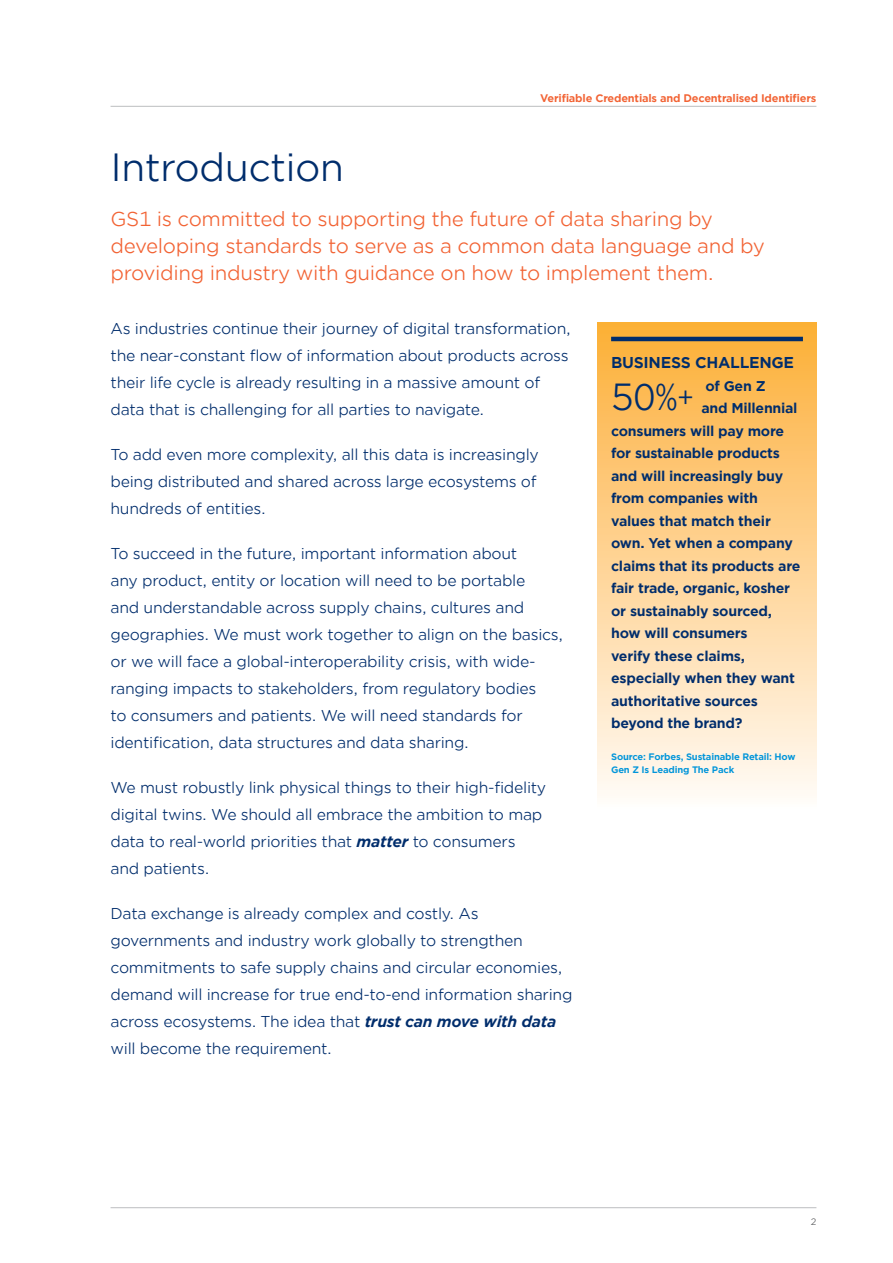
<style>
.page{position:relative;width:893px;height:1263px;background:#fff}
.page>*{position:absolute;margin:0;border:0;box-sizing:border-box;transform-origin:0 0}
.t1{font:37.5px "Gotham Office";letter-spacing:-.02em;color:#002d6c}
.t2{font:36px "Gotham Office";color:#002d6c}
.t3{font:19.5px/27px "Gotham Office";letter-spacing:-.02em;color:#f26334}
.t4{font:15px/27px "Gotham Office";letter-spacing:-.02em;color:#002d6c}
.t5{font:700 15px "Gotham Office";letter-spacing:-.02em;color:#002d6c}
.t6{font:700 13.5px "Gotham Office";letter-spacing:-.02em;color:#002d6c}
.t7{font:700 10.5px "Gotham Office";letter-spacing:-.02em;color:#f26334}
.t8{font:700 9px/13.5px "Gotham Office";letter-spacing:-.02em;color:#0095da}
.t9{font:9px "Gotham Office";color:#58595b}
.s1{font-weight:700;font-style:italic}
.s2{font-size:27px}
</style>
<div class="page">
<hr style="left:111px;top:1207px;width:705px;height:1px;background:#bcbec0">
<hr style="left:111px;top:106px;width:705px;height:1px;background:#bcbec0">
<div style="left:598px;top:322px;width:218px;height:489px;background:linear-gradient(to bottom,#fcae37,#fffcf9)"></div>
<hr style="left:611px;top:337px;width:192px;height:4px;background:#002d6c">
<p class="t7" style="left:540px;top:91px;width:278px">Verifiable Credentials and Decentralised Identifiers</p>
<h1 class="t1" style="left:111px;top:142px;width:235px">Introduction</h1>
<h3 class="t3" style="left:111px;top:204px;width:656px">GS1 is committed to supporting the future of data sharing by developing standards to serve as a common data language and by providing industry with guidance on how to implement them.</h3>
<p class="t4" style="left:111px;top:314px;width:462px">As industries continue their journey of digital transformation, the near-constant flow of information about products across their life cycle is already resulting in a massive amount of data that is challenging for all parties to navigate.</p>
<p class="t4" style="left:111px;top:440px;width:430px">To add even more complexity, all this data is increasingly being distributed and shared across large ecosystems of hundreds of entities.</p>
<p class="t4" style="left:111px;top:539px;width:454px">To succeed in the future, important information about<br>any product, entity or location will need to be portable<br>and understandable across supply chains, cultures and geographies. We must work together to align on the basics, or we will face a global-interoperability crisis, with wide&shy;ranging impacts to stakeholders, from regulatory bodies<br>to consumers and patients. We will need standards for identification, data structures and data sharing.</p>
<p class="t4" style="left:111px;top:773px;width:437px">We must robustly link physical things to their high-fidelity digital twins. We should all embrace the ambition to map data to real-world priorities that <span class="s1">matter</span> to consumers and patients.</p>
<p class="t4" style="left:111px;top:899px;width:463px">Data exchange is already complex and costly. As governments and industry work globally to strengthen commitments to safe supply chains and circular economies, demand will increase for true end-to-end information sharing across ecosystems. The idea that <span class="s1">trust can move with data </span>will become the requirement.</p>
<p class="t5" style="left:611px;top:352px;width:185px">BUSINESS CHALLENGE</p>
<p class="t6" style="left:705px;top:376px;width:62px">of Gen Z</p>
<p class="t6" style="left:701px;top:399px;width:98px">and Millennial</p>
<p class="t6" style="left:611px;top:421px;width:175px">consumers will pay more</p>
<p class="t6" style="left:611px;top:444px;width:170px">for sustainable products</p>
<p class="t6" style="left:611px;top:466px;width:174px">and will increasingly buy</p>
<p class="t6" style="left:611px;top:489px;width:148px">from companies with</p>
<p class="t6" style="left:611px;top:511px;width:161px">values that match their</p>
<p class="t6" style="left:611px;top:534px;width:183px">own. Yet when a company</p>
<p class="t6" style="left:611px;top:556px;width:191px">claims that its products are</p>
<p class="t6" style="left:611px;top:579px;width:181px">fair trade, organic, kosher</p>
<p class="t6" style="left:611px;top:601px;width:162px">or sustainably sourced,</p>
<p class="t6" style="left:611px;top:624px;width:138px">how will consumers</p>
<p class="t6" style="left:611px;top:646px;width:135px">verify these claims,</p>
<p class="t6" style="left:611px;top:669px;width:185px">especially when they want</p>
<p class="t6" style="left:611px;top:691px;width:148px">authoritative sources</p>
<p class="t6" style="left:611px;top:714px;width:133px">beyond the brand?</p>
<p class="t8" style="left:611px;top:750px;width:186px">Source: Forbes, Sustainable Retail: How<br>Gen Z Is Leading The Pack</p>
<h2 class="t2" style="left:611px;top:373px;width:84px">50%<span class="s2">+</span></h2>
<p class="t9" style="left:811px;top:1215px;width:7px">2</p>
</div>
